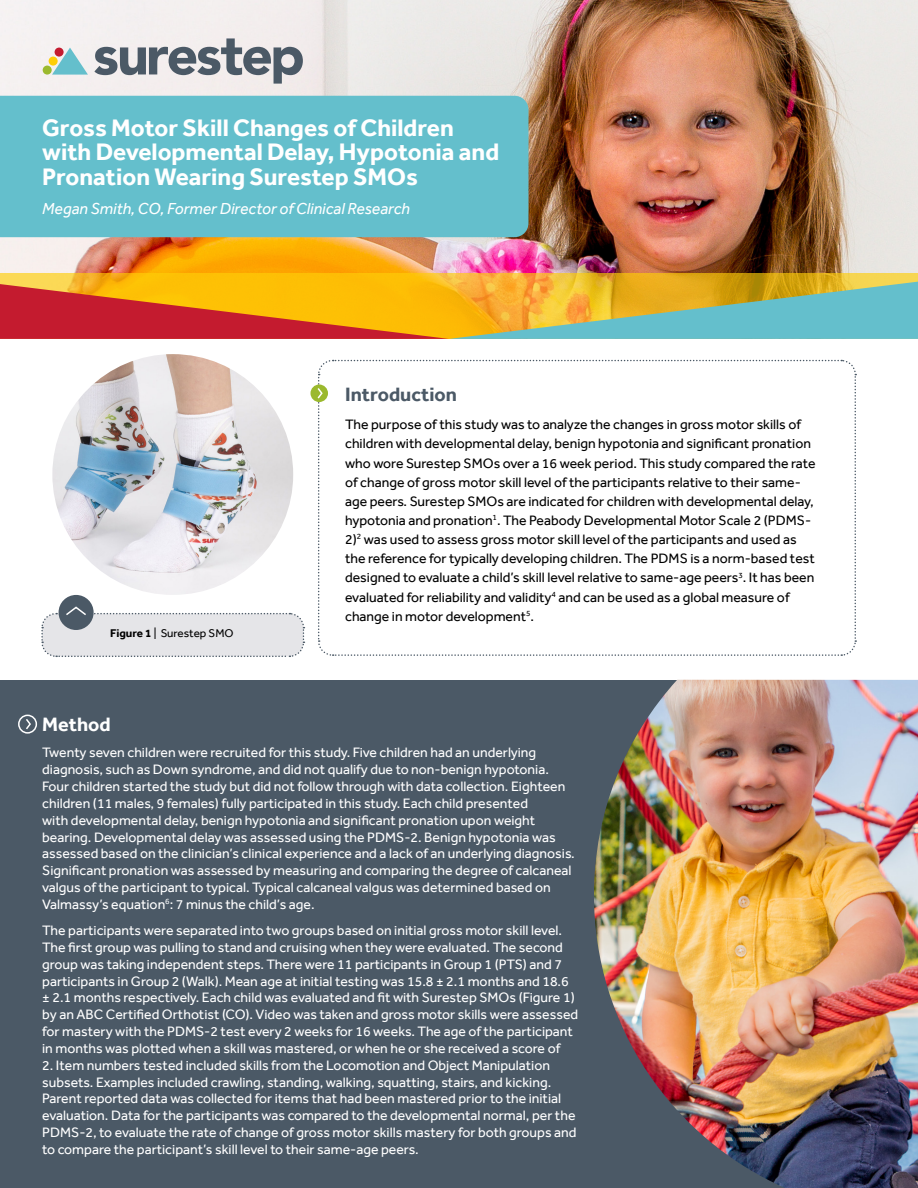
<style>
.page{position:relative;width:918px;height:1188px;background:#fff}
.page>*{position:absolute;margin:0;border:0;box-sizing:border-box;transform-origin:0 0}
.t1{font:700 24.6px/24.8px "Effra";color:#fff}
.t2{font:700 19.8px "Effra";color:#4b5966}
.t3{font:700 19.8px "Effra";color:#fff}
.t4{font:italic 16.35px "Effra";color:#fff}
.t5{font:14.1px/16.8px "Effra";color:#fff}
.t6{font:13.95px/19.2px "Effra";color:#000}
.t7{font:11.55px "Effra";color:#000}
.s1{font-weight:700}
</style>
<div class="page">
<img style="left:0;top:0;width:918px;height:273px">
<div style="left:0;top:96px;width:529px;height:141px;background:#64bfcc"></div>
<svg style="left:0;top:273px;width:918px;height:9px;background:#f0b821"></svg>
<div style="left:0;top:680px;width:918px;height:508px;background:#4b5966"></div>
<img style="left:594px;top:680px;width:324px;height:508px">
<svg style="left:52px;top:48px;width:36px;height:27px"></svg>
<div style="left:43px;top:66px;width:9px;height:9px;background:#9bb92e;border-radius:50%"></div>
<div style="left:49px;top:57px;width:9px;height:9px;background:#fece08;border-radius:50%"></div>
<div style="left:55px;top:48px;width:9px;height:9px;background:#c41b2f;border-radius:50%"></div>
<svg style="left:94px;top:38px;width:209px;height:46px;background:#b1b3b8"></svg>
<svg style="left:0;top:282px;width:918px;height:57px;background:#c4944a"></svg>
<div style="left:59px;top:595px;width:35px;height:35px;background:#4b5966;border-radius:50%"></div>
<svg style="left:41px;top:606px;width:264px;height:51px"></svg>
<img style="left:52px;top:354px;width:241px;height:241px;border-radius:120px">
<div style="left:18px;top:715px;width:19px;height:19px;border:2px solid #fff;border-radius:50%"></div>
<svg style="left:24px;top:717px;width:8px;height:14px"></svg>
<div style="left:310px;top:385px;width:18px;height:17px;background:#9bb92e;border-radius:50%"></div>
<svg style="left:316px;top:359px;width:541px;height:297px"></svg>
<p class="t1" style="left:42px;top:114px;width:413px">Gross Motor Skill Changes of Children</p>
<p class="t1" style="left:42px;top:139px;width:459px">with Developmental Delay, Hypotonia and<br>Pronation Wearing Surestep SMOs</p>
<p class="t4" style="left:42px;top:199px;width:369px">Megan Smith, CO, Former Director of Clinical Research</p>
<p class="t7" style="left:110px;top:627px;width:125px"><span class="s1">Figure 1</span> | Surestep SMO</p>
<p class="t2" style="left:345px;top:382px;width:113px">Introduction</p>
<p class="t6" style="left:345px;top:415px;width:472px">The purpose of this study was to analyze the changes in gross motor skills of children with developmental delay, benign hypotonia and significant pronation who wore Surestep SMOs over a 16 week period. This study compared the rate of change of gross motor skill level of the participants relative to their same&shy;age peers. Surestep SMOs are indicated for children with developmental delay, hypotonia and pronation<sup>1</sup>. The Peabody Developmental Motor Scale 2 (PDMS-2)<sup>2</sup> was used to assess gross motor skill level of the participants and used as the reference for typically developing children. The PDMS is a norm-based test designed to evaluate a child’s skill level relative to same-age peers<sup>3</sup>. It has been evaluated for reliability and validity<sup>4</sup> and can be used as a global measure of change in motor development<sup>5</sup>.</p>
<p class="t3" style="left:42px;top:713px;width:70px">Method</p>
<p class="t5" style="left:42px;top:744px;width:534px">Twenty seven children were recruited for this study. Five children had an underlying diagnosis, such as Down syndrome, and did not qualify due to non-benign hypotonia.<br>Four children started the study but did not follow through with data collection. Eighteen children (11 males, 9 females) fully participated in this study. Each child presented<br>with developmental delay, benign hypotonia and significant pronation upon weight bearing. Developmental delay was assessed using the PDMS-2. Benign hypotonia was assessed based on the clinician’s clinical experience and a lack of an underlying diagnosis.<br>Significant pronation was assessed by measuring and comparing the degree of calcaneal valgus of the participant to typical. Typical calcaneal valgus was determined based on Valmassy’s equation<sup>6</sup>: 7 minus the child’s age.</p>
<p class="t5" style="left:42px;top:922px;width:538px">The participants were separated into two groups based on initial gross motor skill level.<br>The first group was pulling to stand and cruising when they were evaluated. The second group was taking independent steps. There were 11 participants in Group 1 (PTS) and 7 participants in Group 2 (Walk). Mean age at initial testing was 15.8 ± 2.1 months and 18.6 ± 2.1 months respectively. Each child was evaluated and fit with Surestep SMOs (Figure 1) by an ABC Certified Orthotist (CO). Video was taken and gross motor skills were assessed for mastery with the PDMS-2 test every 2 weeks for 16 weeks. The age of the participant in months was plotted when a skill was mastered, or when he or she received a score of</p>
<p class="t5" style="left:42px;top:1056px;width:536px">2. Item numbers tested included skills from the Locomotion and Object Manipulation subsets. Examples included crawling, standing, walking, squatting, stairs, and kicking.<br>Parent reported data was collected for items that had been mastered prior to the initial evaluation. Data for the participants was compared to the developmental normal, per the PDMS-2, to evaluate the rate of change of gross motor skills mastery for both groups and to compare the participant’s skill level to their same-age peers.</p>
</div>
